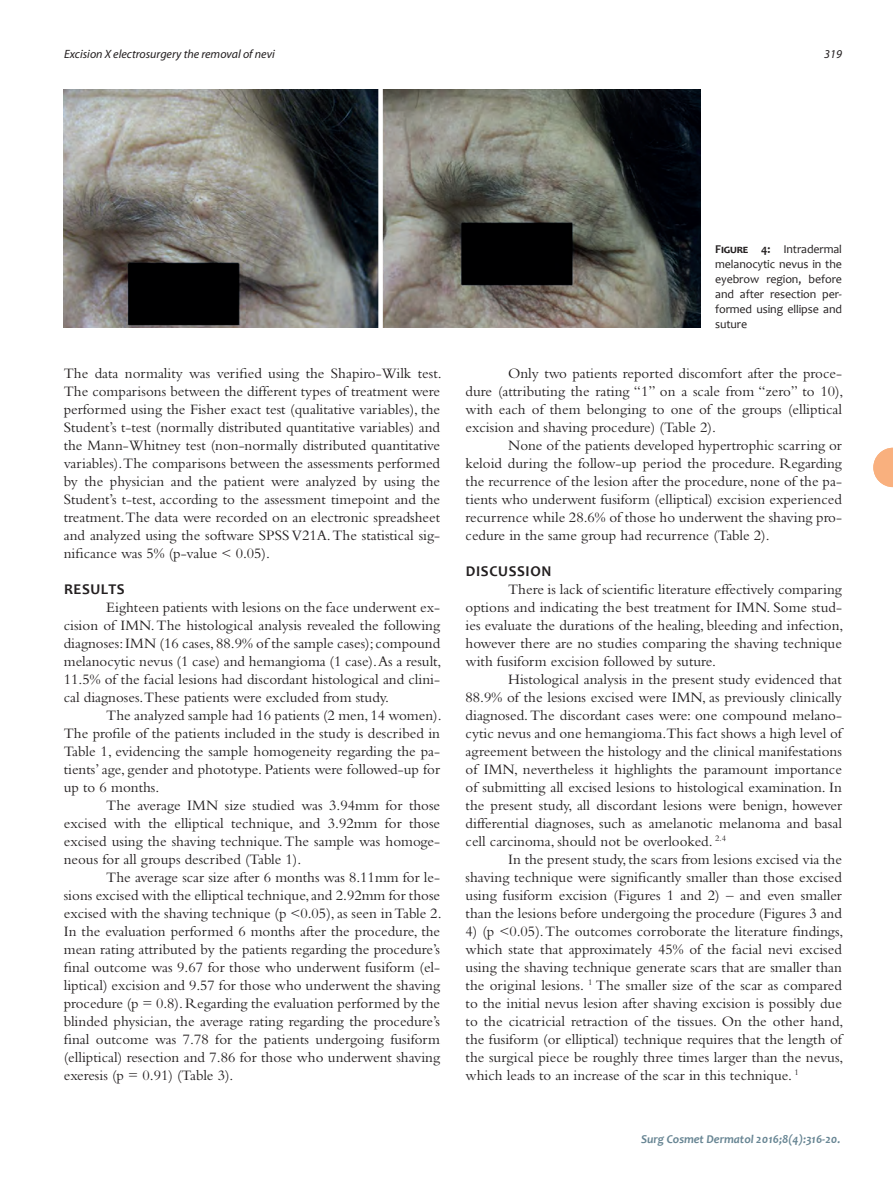
<style>
.page{position:relative;width:893px;height:1191px;background:#fff}
.page>*{position:absolute;margin:0;border:0;box-sizing:border-box;transform-origin:0 0}
.t1{font:15px/18px "Bembo";color:#231f20;text-align:justify}
.Surgical-PT_-_2016{font:700 15px "Candara";letter-spacing:.04em;color:#231f20}
.t2{font:12px/15px "Candara";letter-spacing:-.01em;color:#231f20;text-align:justify}
.t3{font:italic 12px "Myriad";color:#231f20}
.t4{font:italic 700 12px "Candara";color:#678593}
.s1{font-weight:700}
</style>
<div class="page">
<svg style="left:873px;top:448px;width:20px;height:39px"></svg>
<img style="left:64px;top:89px;width:636px;height:239px">
<div style="left:378px;top:86px;width:5px;height:245px;background:#fff"></div>
<p class="t3" style="left:64px;top:48px;width:212px">Excision X electrosurgery the removal of nevi</p>
<p class="t3" style="left:824px;top:48px;width:19px">319</p>
<p class="t1" style="left:64px;top:364px;width:379px">The data normality was verified using the Shapiro-Wilk test.<br>The comparisons between the different types of treatment were performed using the Fisher exact test (qualitative variables), the Student’s t-test (normally distributed quantitative variables) and the Mann-Whitney test (non-normally distributed quantitative variables). The comparisons between the assessments performed by the physician and the patient were analyzed by using the Student’s t-test, according to the assessment timepoint and the treatment. The data were recorded on an electronic spreadsheet and analyzed using the software SPSS V21A. The statistical sig&shy;nificance was 5% (p-value &lt; 0.05).</p>
<p class="Surgical-PT_-_2016" style="left:64px;top:580px;width:62px">RESULTS</p>
<p class="t1" style="left:64px;top:598px;width:379px;text-indent:43px">Eighteen patients with lesions on the face underwent ex&shy;cision of IMN. The histological analysis revealed the following diagnoses: IMN (16 cases, 88.9% of the sample cases); compound melanocytic nevus (1 case) and hemangioma (1 case). As a result, 11.5% of the facial lesions had discordant histological and clini&shy;cal diagnoses.These patients were excluded from study.</p>
<p class="t1" style="left:64px;top:706px;width:379px;text-indent:43px">The analyzed sample had 16 patients (2 men, 14 women).<br>The profile of the patients included in the study is described in Table 1, evidencing the sample homogeneity regarding the pa&shy;tients’ age, gender and phototype. Patients were followed-up for up to 6 months.</p>
<p class="t1" style="left:64px;top:796px;width:378px;text-indent:43px">The average IMN size studied was 3.94mm for those excised with the elliptical technique, and 3.92mm for those excised using the shaving technique. The sample was homoge&shy;neous for all groups described (Table 1).</p>
<p class="t1" style="left:64px;top:868px;width:379px;text-indent:43px">The average scar size after 6 months was 8.11mm for le&shy;sions excised with the elliptical technique, and 2.92mm for those excised with the shaving technique (p &lt;0.05), as seen in Table 2.<br>In the evaluation performed 6 months after the procedure, the mean rating attributed by the patients regarding the procedure’s final outcome was 9.67 for those who underwent fusiform (el&shy;liptical) excision and 9.57 for those who underwent the shaving procedure (p = 0.8). Regarding the evaluation performed by the blinded physician, the average rating regarding the procedure’s final outcome was 7.78 for the patients undergoing fusiform (elliptical) resection and 7.86 for those who underwent shaving exeresis (p = 0.91) (Table 3).</p>
<p class="t2" style="left:715px;top:242px;width:128px"><span class="s1">Figure 4:</span> Intradermal melanocytic nevus in the eyebrow region, before and after resection per&shy;formed using ellipse and suture</p>
<p class="t1" style="left:466px;top:364px;width:379px;text-indent:43px">Only two patients reported discomfort after the proce&shy;dure (attributing the rating “1” on a scale from “zero” to 10), with each of them belonging to one of the groups (elliptical excision and shaving procedure) (Table 2).</p>
<p class="t1" style="left:466px;top:436px;width:378px;text-indent:43px">None of the patients developed hypertrophic scarring or keloid during the follow-up period the procedure. Regarding the recurrence of the lesion after the procedure, none of the pa&shy;tients who underwent fusiform (elliptical) excision experienced recurrence while 28.6% of those ho underwent the shaving pro&shy;cedure in the same group had recurrence (Table 2).</p>
<p class="Surgical-PT_-_2016" style="left:466px;top:562px;width:87px">DISCUSSION</p>
<p class="t1" style="left:466px;top:580px;width:379px;text-indent:43px">There is lack of scientific literature effectively comparing options and indicating the best treatment for IMN. Some stud&shy;ies evaluate the durations of the healing, bleeding and infection, however there are no studies comparing the shaving technique with fusiform excision followed by suture.</p>
<p class="t1" style="left:466px;top:670px;width:378px;text-indent:43px">Histological analysis in the present study evidenced that 88.9% of the lesions excised were IMN, as previously clinically diagnosed. The discordant cases were: one compound melano&shy;cytic nevus and one hemangioma.This fact shows a high level of agreement between the histology and the clinical manifestations of IMN, nevertheless it highlights the paramount importance of submitting all excised lesions to histological examination. In the present study, all discordant lesions were benign, however differential diagnoses, such as amelanotic melanoma and basal cell carcinoma, should not be overlooked. <sup>2.4</sup></p>
<p class="t1" style="left:466px;top:850px;width:378px;text-indent:43px">In the present study, the scars from lesions excised via the shaving technique were significantly smaller than those excised using fusiform excision (Figures 1 and 2) – and even smaller than the lesions before undergoing the procedure (Figures 3 and</p>
<p class="t1" style="left:466px;top:922px;width:379px">4) (p &lt;0.05). The outcomes corroborate the literature findings, which state that approximately 45% of the facial nevi excised using the shaving technique generate scars that are smaller than the original lesions. <sup>1</sup> The smaller size of the scar as compared to the initial nevus lesion after shaving excision is possibly due to the cicatricial retraction of the tissues. On the other hand, the fusiform (or elliptical) technique requires that the length of the surgical piece be roughly three times larger than the nevus, which leads to an increase of the scar in this technique. <sup>1</sup></p>
<p class="t4" style="left:641px;top:1131px;width:201px">Surg Cosmet Dermatol 2016;8(4):316-20.</p>
</div>
